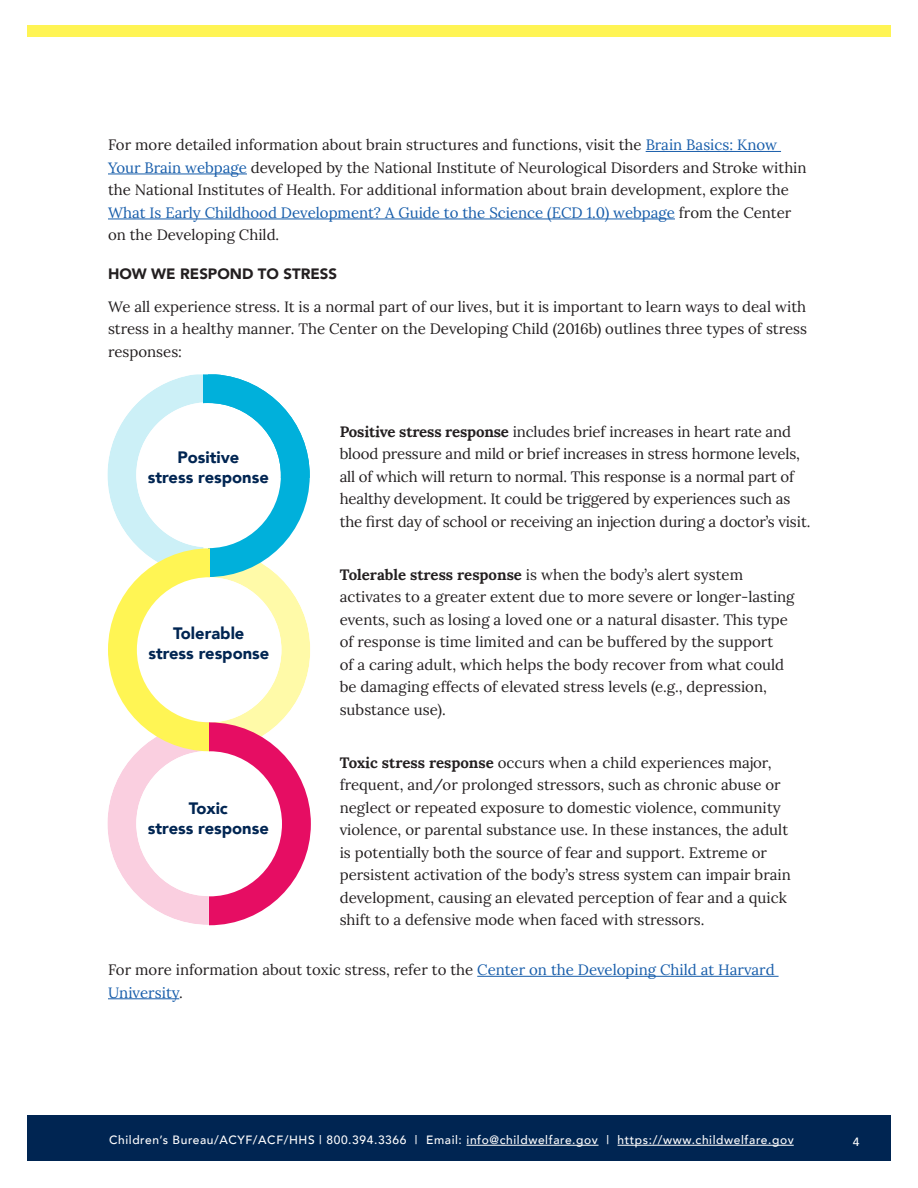
<style>
.page{position:relative;width:918px;height:1188px;background:#fff}
.page>*{position:absolute;margin:0;border:0;box-sizing:border-box;transform-origin:0 0}
.t1{font:900 16.5px/19.8px "Avenir";color:#002552;text-align:center}
.t2{font:15px/22.5px "Lora";color:#231f20}
.t3{font:900 15px "Avenir";color:#231f20}
.t4{font:500 12px "Avenir";letter-spacing:.05em;color:#fff}
.s1{color:#175daa}
.s2{font-weight:700}
</style>
<div class="page">
<div style="left:27px;top:1116px;width:864px;height:45px;background:#002552"></div>
<hr style="left:467px;top:1145px;width:132px;height:1px;background:#fff">
<hr style="left:618px;top:1145px;width:176px;height:1px;background:#fff">
<div style="left:27px;top:26px;width:864px;height:12px;background:#fff454"></div>
<hr style="left:646px;top:151px;width:135px;height:1px;background:#175daa">
<hr style="left:108px;top:174px;width:139px;height:1px;background:#175daa">
<hr style="left:108px;top:219px;width:567px;height:1px;background:#175daa">
<hr style="left:477px;top:976px;width:302px;height:1px;background:#175daa">
<hr style="left:108px;top:998px;width:71px;height:1px;background:#175daa">
<svg style="left:107px;top:374px;width:203px;height:551px"></svg>
<svg style="left:208px;top:478px;width:102px;height:99px"></svg>
<svg style="left:203px;top:374px;width:107px;height:104px"></svg>
<svg style="left:108px;top:548px;width:101px;height:203px"></svg>
<svg style="left:209px;top:722px;width:102px;height:203px"></svg>
<p class="t2" style="left:108px;top:133px;width:700px">For more detailed information about brain structures and functions, visit the <span class="s1">Brain Basics: Know Your Brain webpage</span> developed by the National Institute of Neurological Disorders and Stroke within the National Institutes of Health. For additional information about brain development, explore the <span class="s1">What Is Early Childhood Development? A Guide to the Science (ECD 1.0) webpage</span> from the Center on the Developing Child.</p>
<h3 class="t3" style="left:108px;top:261px;width:231px">HOW WE RESPOND TO STRESS</h3>
<p class="t2" style="left:108px;top:294px;width:701px;text-align:justify">We all experience stress. It is a normal part of our lives, but it is important to learn ways to deal with stress in a healthy manner. The Center on the Developing Child (2016b) outlines three types of stress responses:</p>
<p class="t1" style="left:148px;top:447px;width:122px">Positive<br>stress response</p>
<p class="t1" style="left:148px;top:623px;width:122px">Tolerable<br>stress response</p>
<p class="t1" style="left:148px;top:798px;width:122px">Toxic<br>stress response</p>
<p class="t2" style="left:340px;top:419px;width:472px"><span class="s2">Positive stress response</span> includes brief increases in heart rate and blood pressure and mild or brief increases in stress hormone levels, all of which will return to normal. This response is a normal part of healthy development. It could be triggered by experiences such as the first day of school or receiving an injection during a doctor’s visit.</p>
<p class="t2" style="left:340px;top:562px;width:456px"><span class="s2">Tolerable stress response</span> is when the body’s alert system activates to a greater extent due to more severe or longer-lasting events, such as losing a loved one or a natural disaster. This type of response is time limited and can be buffered by the support<br>of a caring adult, which helps the body recover from what could be damaging effects of elevated stress levels (e.g., depression, substance use).</p>
<p class="t2" style="left:340px;top:750px;width:453px"><span class="s2">Toxic stress response</span> occurs when a child experiences major, frequent, and/or prolonged stressors, such as chronic abuse or neglect or repeated exposure to domestic violence, community violence, or parental substance use. In these instances, the adult is potentially both the source of fear and support. Extreme or persistent activation of the body’s stress system can impair brain development, causing an elevated perception of fear and a quick shift to a defensive mode when faced with stressors.</p>
<p class="t2" style="left:108px;top:958px;width:668px">For more information about toxic stress, refer to the <span class="s1">Center on the Developing Child at Harvard<br>University</span>.</p>
<p class="t4" style="left:109px;top:1130px;width:686px">Children’s Bureau/ACYF/ACF/HHS | 800.394.3366 | Email: info@childwelfare.gov | https://www.childwelfare.gov</p>
<p class="t4" style="left:853px;top:1131px;width:8px">4</p>
</div>
